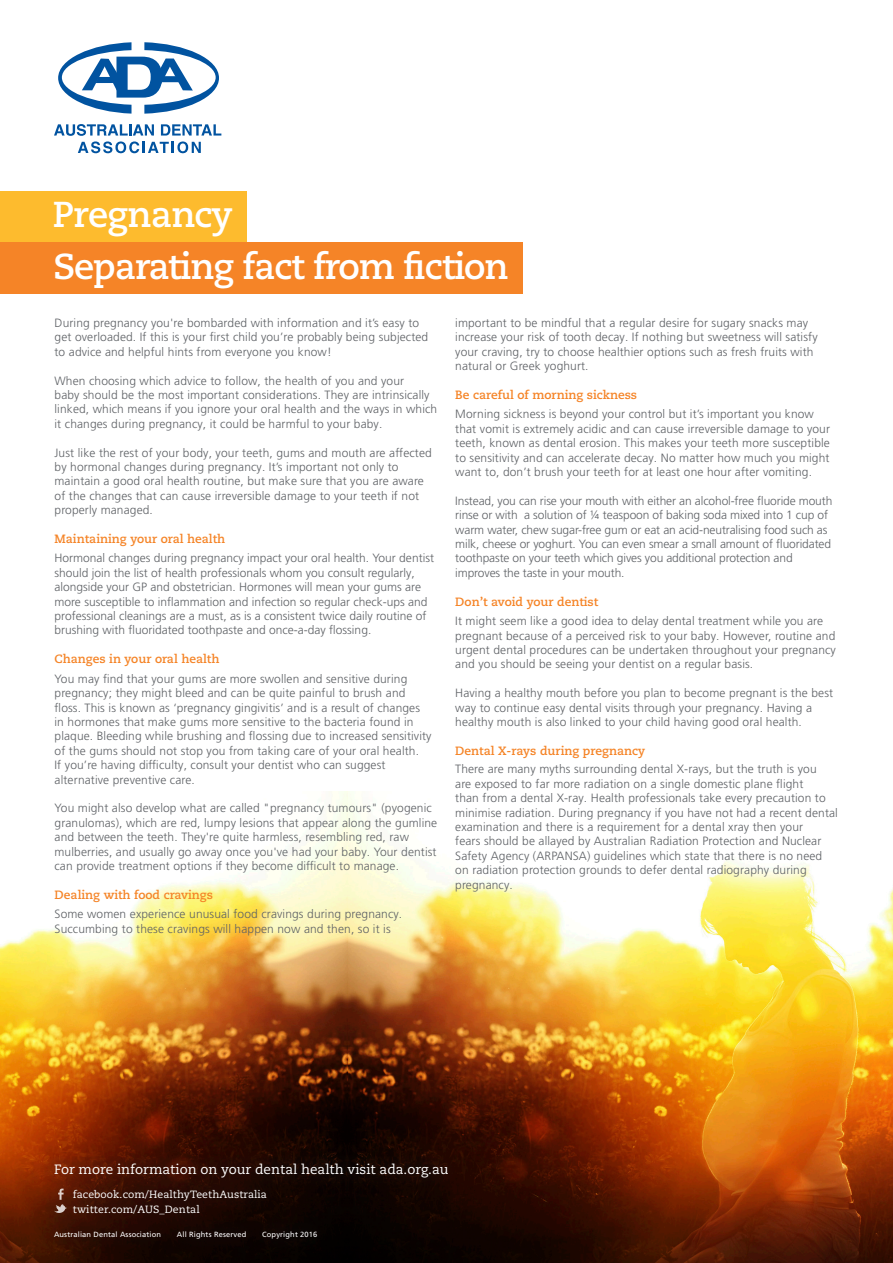
<style>
.page{position:relative;width:893px;height:1263px;background:#fff}
.page>*{position:absolute;margin:0;border:0;box-sizing:border-box;transform-origin:0 0}
._2_body{font:700 36px "Caecilia LT Std";letter-spacing:-.03em;color:#fff}
.t1{font:13.5px "Caecilia LT Std";color:#fff}
.t2{font:300 12px/14.4px "Frutiger LT Pro";letter-spacing:.01em;color:#5f6266}
.t3{font:300 12px/14.4px "Frutiger LT Pro";letter-spacing:-.01em;color:#5f6266}
.t4{font:700 12px "Caecilia LT Std";color:#f58427}
.t5{font:10.5px/15px "Caecilia LT Std";letter-spacing:.01em;color:#fff}
.t6{font:7.5px "Frutiger LT Pro";letter-spacing:.02em;color:#fff}
</style>
<div class="page">
<img style="left:0;top:950px;width:893px;height:313px">
<svg style="left:0;top:791px;width:893px;height:159px"></svg>
<div style="left:0;top:191px;width:246px;height:52px;background:#fdbb2e"></div>
<div style="left:0;top:242px;width:523px;height:52px;background:#f58427"></div>
<svg style="left:54px;top:124px;width:167px;height:29px"></svg>
<svg style="left:58px;top:42px;width:161px;height:72px"></svg>
<svg style="left:39px;top:1148px;width:424px;height:105px"></svg>
<svg style="left:54px;top:1188px;width:13px;height:27px"></svg>
<p class="_2_body" style="left:53px;top:194px;width:182px">Pregnancy</p>
<p class="_2_body" style="left:53px;top:245px;width:457px">Separating fact from fiction</p>
<p class="t2" style="left:55px;top:316px;width:375px">During pregnancy you're bombarded with information and it’s easy to get overloaded. If this is your first child you’re probably being subjected to advice and helpful hints from everyone you know!</p>
<p class="t2" style="left:55px;top:373px;width:384px">When choosing which advice to follow, the health of you and your<br>baby should be the most important considerations. They are intrinsically linked, which means if you ignore your oral health and the ways in which it changes during pregnancy, it could be harmful to your baby.</p>
<p class="t2" style="left:55px;top:445px;width:379px">Just like the rest of your body, your teeth, gums and mouth are affected by hormonal changes during pregnancy. It’s important not only to maintain a good oral health routine, but make sure that you are aware of the changes that can cause irreversible damage to your teeth if not properly managed.</p>
<p class="t4" style="left:55px;top:532px;width:172px">Maintaining your oral health</p>
<p class="t2" style="left:55px;top:551px;width:381px">Hormonal changes during pregnancy impact your oral health. Your dentist should join the list of health professionals whom you consult regularly, alongside your GP and obstetrician. Hormones will mean your gums are more susceptible to inflammation and infection so regular check-ups and professional cleanings are a must, as is a consistent twice daily routine of brushing with fluoridated toothpaste and once-a-day flossing.</p>
<p class="t4" style="left:55px;top:652px;width:166px">Changes in your oral health</p>
<p class="t2" style="left:55px;top:671px;width:379px">You may find that your gums are more swollen and sensitive during pregnancy; they might bleed and can be quite painful to brush and floss. This is known as ‘pregnancy gingivitis’ and is a result of changes in hormones that make gums more sensitive to the bacteria found in plaque. Bleeding while brushing and flossing due to increased sensitivity of the gums should not stop you from taking care of your oral health.<br>If you’re having difficulty, consult your dentist who can suggest alternative preventive care.</p>
<p class="t2" style="left:55px;top:801px;width:384px">You might also develop what are called "pregnancy tumours" (pyogenic granulomas), which are red, lumpy lesions that appear along the gumline and between the teeth. They're quite harmless, resembling red, raw mulberries, and usually go away once you've had your baby. Your dentist can provide treatment options if they become difficult to manage.</p>
<p class="t4" style="left:55px;top:887px;width:160px">Dealing with food cravings</p>
<p class="t2" style="left:55px;top:907px;width:349px">Some women experience unusual food cravings during pregnancy.<br>Succumbing to these cravings will happen now and then, so it is</p>
<p class="t2" style="left:455px;top:316px;width:364px">important to be mindful that a regular desire for sugary snacks may increase your risk of tooth decay. If nothing but sweetness will satisfy your craving, try to choose healthier options such as fresh fruits with natural or Greek yoghurt.</p>
<p class="t4" style="left:455px;top:388px;width:183px">Be careful of morning sickness</p>
<p class="t2" style="left:455px;top:407px;width:376px">Morning sickness is beyond your control but it’s important you know that vomit is extremely acidic and can cause irreversible damage to your teeth, known as dental erosion. This makes your teeth more susceptible to sensitivity and can accelerate decay. No matter how much you might want to, don’t brush your teeth for at least one hour after vomiting.</p>
<p class="t3" style="left:455px;top:494px;width:379px">Instead, you can rise your mouth with either an alcohol-free fluoride mouth rinse or with a solution of ¼ teaspoon of baking soda mixed into 1 cup of warm water, chew sugar-free gum or eat an acid-neutralising food such as milk, cheese or yoghurt. You can even smear a small amount of fluoridated toothpaste on your teeth which gives you additional protection and improves the taste in your mouth.</p>
<p class="t4" style="left:455px;top:594px;width:145px">Don’t avoid your dentist</p>
<p class="t2" style="left:455px;top:614px;width:382px">It might seem like a good idea to delay dental treatment while you are pregnant because of a perceived risk to your baby. However, routine and urgent dental procedures can be undertaken throughout your pregnancy and you should be seeing your dentist on a regular basis.</p>
<p class="t2" style="left:455px;top:686px;width:379px">Having a healthy mouth before you plan to become pregnant is the best way to continue easy dental visits through your pregnancy. Having a healthy mouth is also linked to your child having good oral health.</p>
<p class="t4" style="left:455px;top:743px;width:192px">Dental X-rays during pregnancy</p>
<p class="t2" style="left:455px;top:762px;width:363px">There are many myths surrounding dental X-rays, but the truth is you</p>
<p class="t2" style="left:455px;top:776px;width:350px">are exposed to far more radiation on a single domestic plane flight</p>
<p class="t2" style="left:455px;top:791px;width:372px">than from a dental X-ray. Health professionals take every precaution to</p>
<p class="t2" style="left:455px;top:805px;width:384px">minimise radiation. During pregnancy if you have not had a recent dental</p>
<p class="t2" style="left:455px;top:820px;width:349px">examination and there is a requirement for a dental xray then your</p>
<p class="t2" style="left:455px;top:834px;width:368px">fears should be allayed by Australian Radiation Protection and Nuclear</p>
<p class="t2" style="left:455px;top:848px;width:369px">Safety Agency (ARPANSA) guidelines which state that there is no need</p>
<p class="t2" style="left:455px;top:863px;width:353px">on radiation protection grounds to defer dental radiography during</p>
<p class="t2" style="left:455px;top:877px;width:59px">pregnancy.</p>
<p class="t1" style="left:54px;top:1161px;width:396px">For more information on your dental health visit ada.org.au</p>
<p class="t5" style="left:73px;top:1187px;width:196px">facebook.com/HealthyTeethAustralia twitter.com/AUS_Dental</p>
<p class="t6" style="left:54px;top:1230px;width:109px">Australian Dental Association</p>
<p class="t6" style="left:177px;top:1230px;width:71px">All Rights Reserved</p>
<p class="t6" style="left:262px;top:1230px;width:57px">Copyright 2016</p>
</div>
